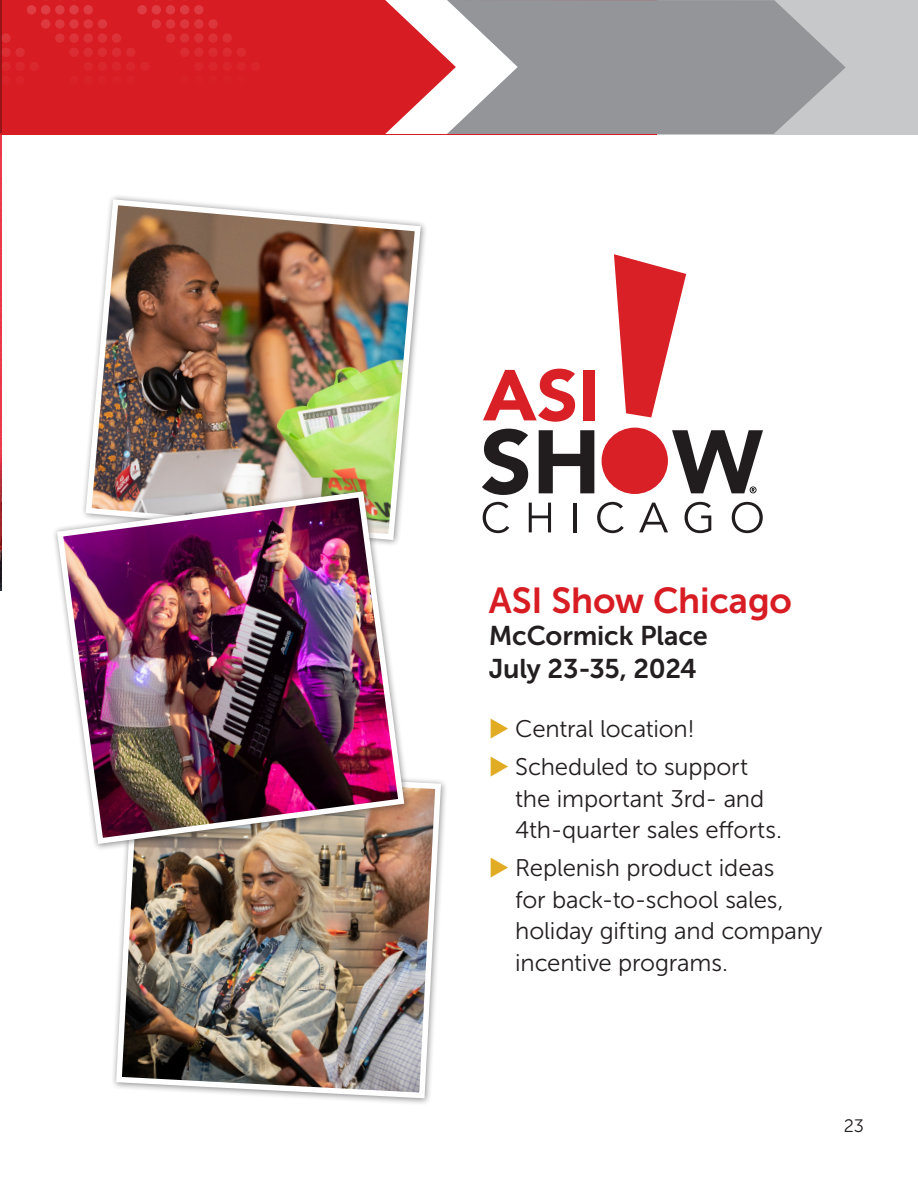
<style>
.page{position:relative;width:918px;height:1188px;background:#fff}
.page>*{position:absolute;margin:0;border:0;box-sizing:border-box;transform-origin:0 0}
.Copy-Bullets{font:36px "Museo Sans 700";letter-spacing:-.005em;color:#d81c23}
.Copy-Bullets-2{font:27px/32.4px "Museo Sans 700";letter-spacing:-.01em;color:#231f20}
.Copy-Bullets-3{font:24px/31.5px "Museo Sans 300";letter-spacing:-.005em;color:#231f20}
.t1{font:18px "Museo Sans 300";color:#231f20}
.s1{color:#e1ab24}
</style>
<div class="page">
<img style="left:0;top:148px;width:1px;height:443px">
<div style="left:0;top:0;width:771px;height:134px;background:#d81c23"></div>
<svg style="left:1px;top:33px;width:10px;height:10px"></svg>
<div style="left:1px;top:48px;width:10px;height:9px;background:#db2d34;border-radius:50%"></div>
<div style="left:1px;top:62px;width:10px;height:9px;background:#da282f;border-radius:50%"></div>
<div style="left:1px;top:76px;width:10px;height:9px;background:#d92229;border-radius:50%"></div>
<div style="left:15px;top:48px;width:10px;height:9px;background:#db2d34;border-radius:50%"></div>
<div style="left:15px;top:62px;width:10px;height:9px;background:#d9272e;border-radius:50%"></div>
<div style="left:15px;top:76px;width:10px;height:9px;background:#d92229;border-radius:50%"></div>
<div style="left:30px;top:62px;width:9px;height:9px;background:#d9272e;border-radius:50%"></div>
<div style="left:27px;top:5px;width:9px;height:10px;background:#de3f45;border-radius:50%"></div>
<div style="left:41px;top:5px;width:9px;height:10px;background:#dd3e44;border-radius:50%"></div>
<div style="left:41px;top:19px;width:9px;height:10px;background:#dd393f;border-radius:50%"></div>
<div style="left:41px;top:133px;width:9px;height:9px;background:#fff;border-radius:50%"></div>
<svg style="left:55px;top:5px;width:10px;height:10px"></svg>
<svg style="left:55px;top:19px;width:10px;height:10px"></svg>
<svg style="left:55px;top:33px;width:10px;height:10px"></svg>
<div style="left:55px;top:133px;width:10px;height:9px;background:#fff;border-radius:50%"></div>
<svg style="left:69px;top:5px;width:10px;height:10px"></svg>
<svg style="left:69px;top:19px;width:10px;height:10px"></svg>
<svg style="left:69px;top:33px;width:10px;height:10px"></svg>
<div style="left:69px;top:48px;width:10px;height:9px;background:#da2c33;border-radius:50%"></div>
<div style="left:69px;top:76px;width:10px;height:9px;background:#d82128;border-radius:50%"></div>
<div style="left:69px;top:133px;width:10px;height:9px;background:#fff;border-radius:50%"></div>
<svg style="left:83px;top:5px;width:10px;height:10px"></svg>
<svg style="left:83px;top:19px;width:10px;height:10px"></svg>
<svg style="left:83px;top:33px;width:10px;height:10px"></svg>
<div style="left:83px;top:48px;width:10px;height:9px;background:#da2c33;border-radius:50%"></div>
<div style="left:83px;top:76px;width:10px;height:9px;background:#d82128;border-radius:50%"></div>
<div style="left:98px;top:19px;width:9px;height:10px;background:#dc383e;border-radius:50%"></div>
<div style="left:98px;top:33px;width:9px;height:10px;background:#db3238;border-radius:50%"></div>
<div style="left:98px;top:48px;width:9px;height:9px;background:#da2c33;border-radius:50%"></div>
<div style="left:98px;top:76px;width:9px;height:9px;background:#d82027;border-radius:50%"></div>
<div style="left:112px;top:33px;width:9px;height:10px;background:#db3238;border-radius:50%"></div>
<div style="left:112px;top:48px;width:9px;height:9px;background:#da2c32;border-radius:50%"></div>
<div style="left:112px;top:62px;width:9px;height:9px;background:#d9262d;border-radius:50%"></div>
<div style="left:98px;top:62px;width:9px;height:9px;background:#d9262d;border-radius:50%"></div>
<div style="left:83px;top:62px;width:10px;height:9px;background:#d9262d;border-radius:50%"></div>
<div style="left:112px;top:76px;width:9px;height:9px;background:#d82027;border-radius:50%"></div>
<div style="left:126px;top:48px;width:9px;height:9px;background:#da2c32;border-radius:50%"></div>
<div style="left:126px;top:62px;width:9px;height:9px;background:#d9262d;border-radius:50%"></div>
<div style="left:126px;top:76px;width:9px;height:9px;background:#d82027;border-radius:50%"></div>
<div style="left:140px;top:62px;width:10px;height:9px;background:#d9252c;border-radius:50%"></div>
<svg style="left:137px;top:5px;width:10px;height:10px"></svg>
<div style="left:152px;top:5px;width:9px;height:10px;background:#dd3d43;border-radius:50%"></div>
<div style="left:152px;top:19px;width:9px;height:10px;background:#dc373d;border-radius:50%"></div>
<div style="left:152px;top:133px;width:9px;height:9px;background:#fff;border-radius:50%"></div>
<div style="left:166px;top:5px;width:9px;height:10px;background:#dd3c42;border-radius:50%"></div>
<div style="left:166px;top:19px;width:9px;height:10px;background:#dc373d;border-radius:50%"></div>
<div style="left:166px;top:33px;width:9px;height:10px;background:#db3137;border-radius:50%"></div>
<div style="left:166px;top:133px;width:9px;height:9px;background:#fff;border-radius:50%"></div>
<div style="left:180px;top:5px;width:9px;height:10px;background:#dd3c42;border-radius:50%"></div>
<div style="left:180px;top:19px;width:9px;height:10px;background:#dc373d;border-radius:50%"></div>
<div style="left:180px;top:33px;width:9px;height:10px;background:#db3137;border-radius:50%"></div>
<div style="left:180px;top:48px;width:9px;height:9px;background:#da2b31;border-radius:50%"></div>
<div style="left:180px;top:133px;width:9px;height:9px;background:#fff;border-radius:50%"></div>
<svg style="left:194px;top:5px;width:10px;height:10px"></svg>
<svg style="left:194px;top:19px;width:10px;height:10px"></svg>
<svg style="left:194px;top:33px;width:10px;height:10px"></svg>
<div style="left:194px;top:48px;width:10px;height:9px;background:#da2b31;border-radius:50%"></div>
<svg style="left:208px;top:19px;width:10px;height:10px"></svg>
<svg style="left:208px;top:33px;width:10px;height:10px"></svg>
<div style="left:208px;top:48px;width:10px;height:9px;background:#da2b31;border-radius:50%"></div>
<div style="left:222px;top:33px;width:10px;height:10px;background:#db3036;border-radius:50%"></div>
<div style="left:222px;top:48px;width:10px;height:9px;background:#da2b31;border-radius:50%"></div>
<div style="left:222px;top:62px;width:10px;height:9px;background:#d9242b;border-radius:50%"></div>
<div style="left:208px;top:62px;width:10px;height:9px;background:#d9242b;border-radius:50%"></div>
<div style="left:194px;top:62px;width:10px;height:9px;background:#d9242b;border-radius:50%"></div>
<div style="left:237px;top:48px;width:9px;height:9px;background:#da2a30;border-radius:50%"></div>
<div style="left:237px;top:62px;width:9px;height:9px;background:#d9242b;border-radius:50%"></div>
<div style="left:251px;top:62px;width:9px;height:9px;background:#d9242b;border-radius:50%"></div>
<div style="left:658px;top:0;width:260px;height:134px;background:#c7c8ca"></div>
<svg style="left:518px;top:0;width:328px;height:134px;background:#989a9d"></svg>
<svg style="left:385px;top:0;width:133px;height:134px"></svg>
<img style="left:0;top:0;width:1px;height:148px">
<svg style="left:614px;top:254px;width:72px;height:163px"></svg>
<div style="left:602px;top:428px;width:66px;height:66px;background:#d92026;border-radius:50%"></div>
<svg style="left:483px;top:502px;width:26px;height:31px"></svg>
<svg style="left:529px;top:503px;width:22px;height:29px"></svg>
<hr style="left:574px;top:503px;width:3px;height:29px;background:#211d1e">
<svg style="left:597px;top:502px;width:27px;height:31px"></svg>
<svg style="left:639px;top:503px;width:29px;height:29px"></svg>
<svg style="left:685px;top:502px;width:26px;height:31px"></svg>
<svg style="left:732px;top:502px;width:31px;height:31px"></svg>
<svg style="left:483px;top:369px;width:92px;height:53px"></svg>
<div style="left:583px;top:370px;width:12px;height:50px;background:#d92026"></div>
<svg style="left:482px;top:429px;width:46px;height:66px"></svg>
<svg style="left:539px;top:430px;width:55px;height:63px"></svg>
<svg style="left:672px;top:430px;width:91px;height:63px"></svg>
<img style="left:85px;top:196px;width:339px;height:290px">
<img style="left:113px;top:779px;width:331px;height:322px">
<div style="left:52px;top:486px;width:359px;height:365px;background:#231f20;opacity:.5"></div>
<img style="left:54px;top:488px;width:353px;height:359px">
<p class="Copy-Bullets" style="left:489px;top:580px;width:305px">ASI Show Chicago</p>
<p class="Copy-Bullets-2" style="left:489px;top:620px;width:221px">McCormick Place<br>July 23-35, 2024</p>
<p class="Copy-Bullets-3" style="left:489px;top:713px;width:208px"><span class="s1">◆</span> Central location!</p>
<p class="Copy-Bullets-3" style="left:515px;top:751px;width:268px;text-indent:-27px"><span class="s1">◆</span> Scheduled to support the important 3rd- and<br>4th-quarter sales efforts.</p>
<p class="Copy-Bullets-3" style="left:515px;top:853px;width:309px;text-indent:-27px"><span class="s1">◆</span> Replenish product ideas<br>for back-to-school sales, holiday gifting and company incentive programs.</p>
<p class="t1" style="left:844px;top:1116px;width:22px">23</p>
</div>
